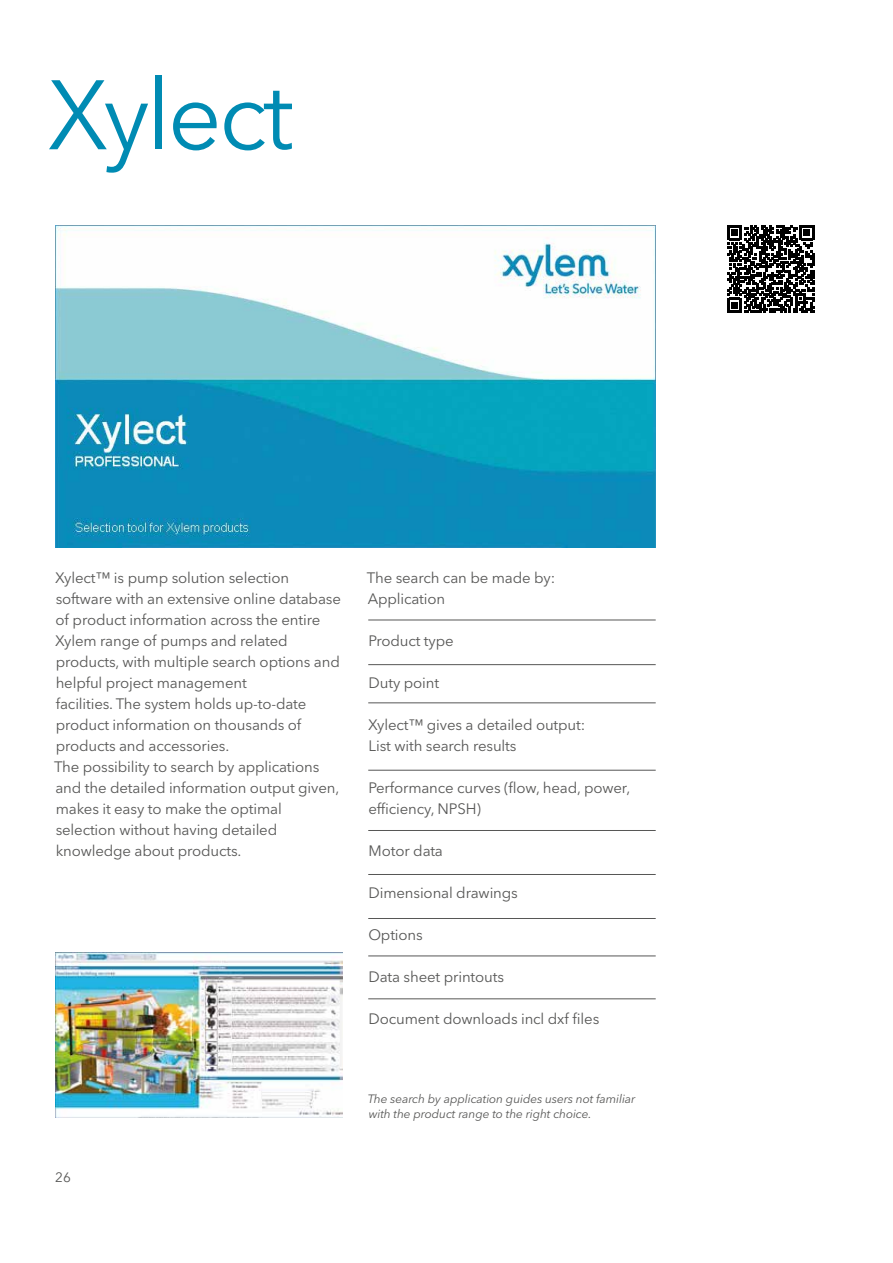
<style>
.page{position:relative;width:893px;height:1263px;background:#fff}
.page>*{position:absolute;margin:0;border:0;box-sizing:border-box;transform-origin:0 0}
.t1{font:97.5px "Avenir Next LT Pro";letter-spacing:-.03em;color:#008bb3}
.t2{font:15px/21px "Avenir Next LT Pro";letter-spacing:-.01em;color:#575756}
.t3{font:13.5px "Avenir Next LT Pro";color:#575756}
.t4{font:italic 12px/15px "Avenir Next LT Pro";letter-spacing:-.01em;color:#575756}
</style>
<div class="page">
<hr style="left:368px;top:620px;width:288px;height:1px;background:#575756">
<hr style="left:368px;top:664px;width:288px;height:1px;background:#575756">
<hr style="left:368px;top:702px;width:288px;height:1px;background:#575756">
<hr style="left:368px;top:770px;width:288px;height:1px;background:#575756">
<hr style="left:368px;top:830px;width:288px;height:1px;background:#575756">
<hr style="left:368px;top:874px;width:288px;height:1px;background:#575756">
<hr style="left:368px;top:955px;width:288px;height:1px;background:#575756">
<hr style="left:368px;top:998px;width:288px;height:1px;background:#575756">
<hr style="left:368px;top:918px;width:288px;height:1px;background:#575756">
<img style="left:55px;top:226px;width:600px;height:322px">
<img style="left:55px;top:952px;width:288px;height:165px">
<svg style="left:727px;top:225px;width:87px;height:87px"></svg>
<h1 class="t1" style="left:47px;top:57px;width:248px">Xylect</h1>
<p class="t2" style="left:54px;top:567px;width:288px">Xylect™ is pump solution selection software with an extensive online database of product information across the entire Xylem range of pumps and related products, with multiple search options and helpful project management<br>facilities. The system holds up-to-date product information on thousands of products and accessories.<br>The possibility to search by applications and the detailed information output given, makes it easy to make the optimal selection without having detailed knowledge about products.</p>
<p class="t2" style="left:367px;top:567px;width:190px">The search can be made by:<br>Application</p>
<p class="t2" style="left:369px;top:630px;width:87px">Product type</p>
<p class="t2" style="left:369px;top:672px;width:72px">Duty point</p>
<p class="t2" style="left:368px;top:714px;width:219px">Xylect™ gives a detailed output:<br>List with search results</p>
<p class="t2" style="left:368px;top:777px;width:263px">Performance curves (flow, head, power, efficiency, NPSH)</p>
<p class="t2" style="left:369px;top:840px;width:76px">Motor data</p>
<p class="t2" style="left:369px;top:882px;width:151px">Dimensional drawings</p>
<p class="t2" style="left:368px;top:924px;width:56px">Options</p>
<p class="t2" style="left:369px;top:966px;width:137px">Data sheet printouts</p>
<p class="t2" style="left:369px;top:1008px;width:232px">Document downloads incl dxf files</p>
<p class="t3" style="left:55px;top:1169px;width:17px">26</p>
<p class="t4" style="left:368px;top:1091px;width:269px">The search by application guides users not familiar with the product range to the right choice.</p>
</div>
